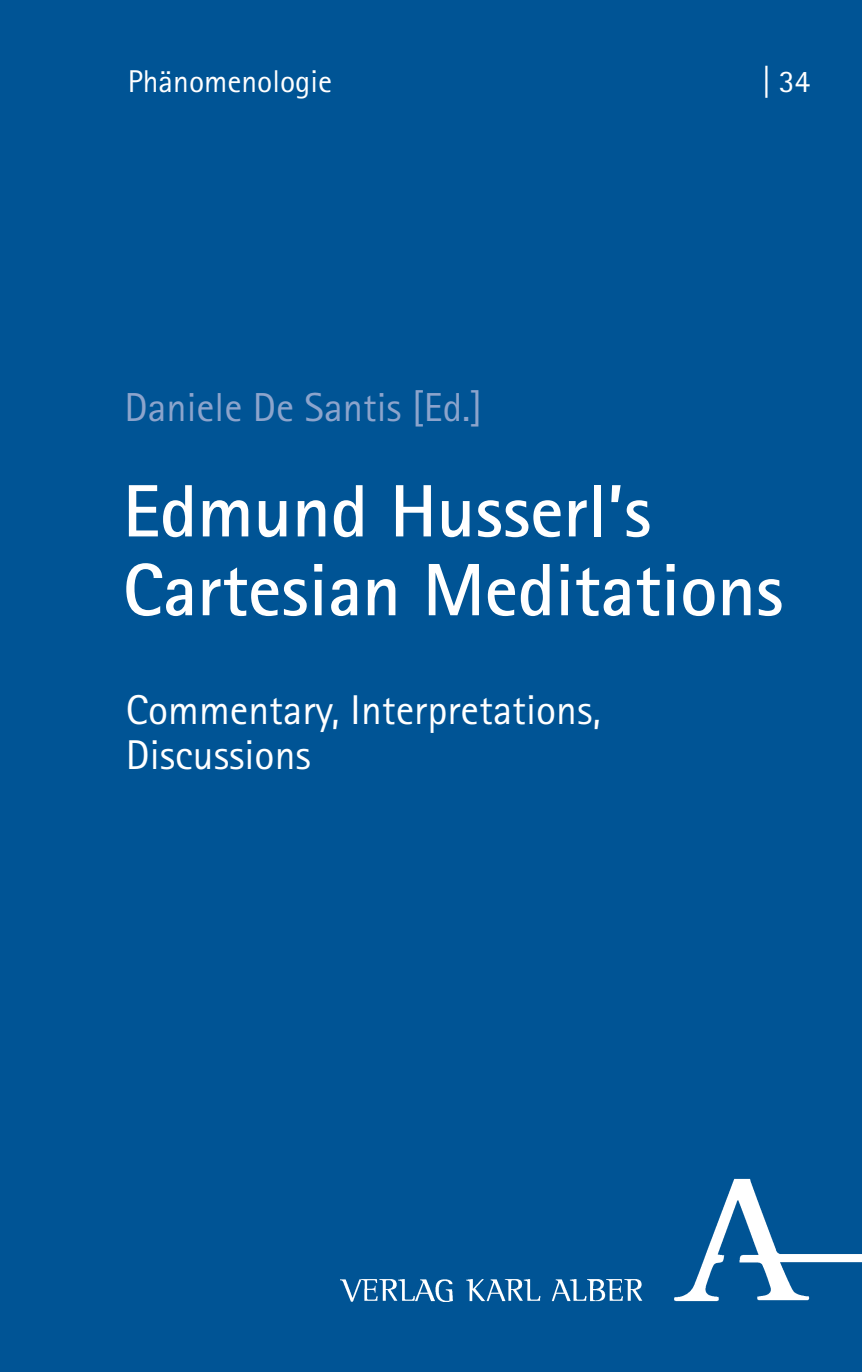
<style>
.page{position:relative;width:862px;height:1372px;background:#fff}
.page>*{position:absolute;margin:0;border:0;box-sizing:border-box;transform-origin:0 0}
.t1{font:700 74.25px/78.8px "Rotis Sans Serif Pro";color:#fff}
.t2{font:41.62px/45px "Rotis Sans Serif Pro";color:#fff}
.t3{font:40.5px "Rotis Sans Serif Pro";color:#8ca4cc}
.t4{font:31.5px "Rotis Sans Serif Pro";color:#fff}
</style>
<div class="page">
<div style="left:0;top:0;width:861px;height:1371px;background:#005495"></div>
<img style="left:340px;top:1178px;width:521px;height:123px">
<p class="t4" style="left:128px;top:63px;width:206px">Phänomenologie</p>
<p class="t4" style="left:762px;top:63px;width:49px">| 34</p>
<p class="t3" style="left:124px;top:383px;width:359px">Daniele De Santis [Ed.]</p>
<h1 class="t1" style="left:123px;top:471px;width:661px">Edmund Husserl’s<br>Cartesian Meditations</h1>
<p class="t2" style="left:126px;top:688px;width:476px">Commentary, Interpretations,<br>Discussions</p>
</div>
